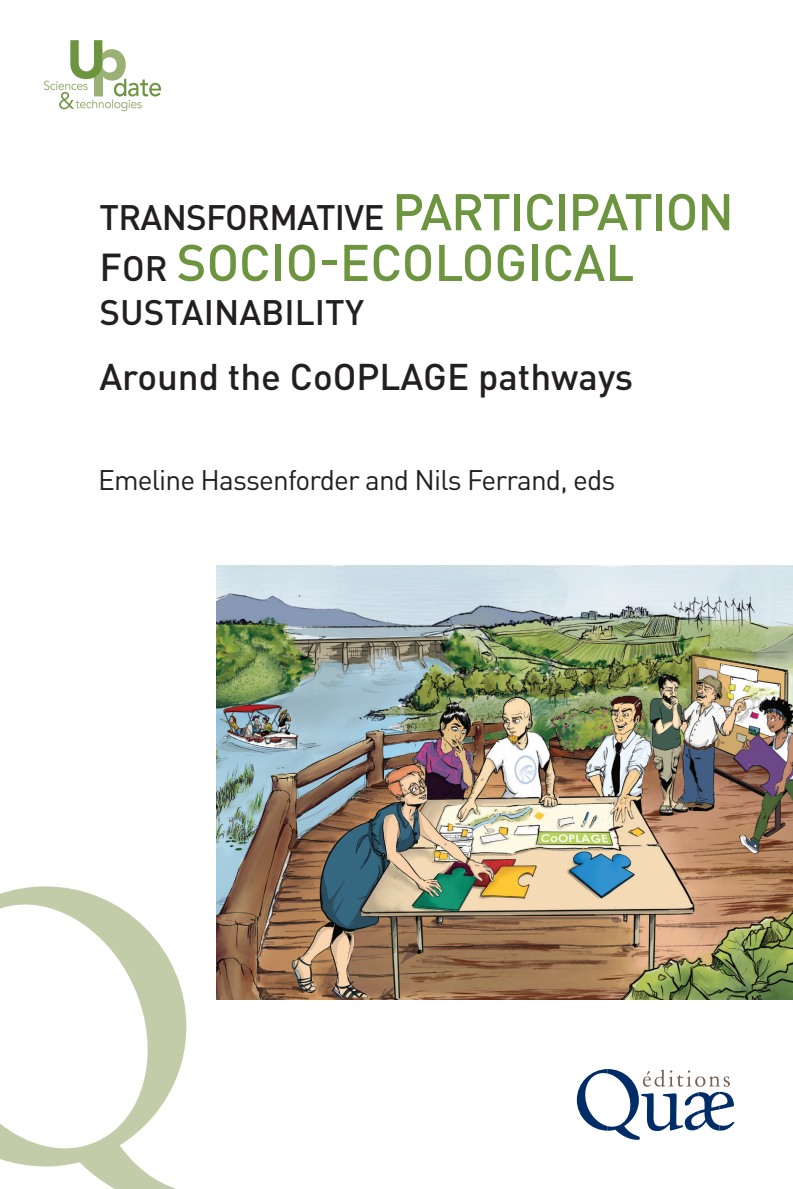
<style>
.page{position:relative;width:793px;height:1189px;background:#fff}
.page>*{position:absolute;margin:0;border:0;box-sizing:border-box;transform-origin:0 0}
.t1{font:500 50.75px "DIN Pro";color:#6d9540}
.t2{font:500 36.75px "DIN Pro";color:#231f20}
.t3{font:500 35px "DIN Pro";letter-spacing:-.02em;color:#231f20}
.t4{font:500 35px "DIN Pro";color:#231f20}
.t5{font:28px "DIN Pro";letter-spacing:-.03em;color:#231f20}
.s1{font-size:50.75px;color:#6d9540}
.s2{font-size:38.5px;color:#231f20}
.s3{font-size:35px;color:#231f20}
</style>
<div class="page">
<svg style="left:45px;top:886px;width:142px;height:303px"></svg>
<svg style="left:0;top:886px;width:45px;height:23px"></svg>
<svg style="left:0;top:1123px;width:45px;height:43px"></svg>
<svg style="left:44px;top:40px;width:117px;height:71px"></svg>
<svg style="left:577px;top:1069px;width:157px;height:71px"></svg>
<img style="left:216px;top:565px;width:577px;height:435px">
<p class="t3" style="left:99px;top:198px;width:636px">TRANSFORMATIVE <span class="s1">PARTICIPATION</span></p>
<h1 class="t1" style="left:99px;top:234px;width:536px"><span class="s2">F</span><span class="s3">OR</span> SOCIO-ECOLOGICAL</h1>
<p class="t4" style="left:99px;top:292px;width:266px">SUSTAINABILITY</p>
<h2 class="t2" style="left:99px;top:356px;width:535px">Around the CoOPLAGE pathways</h2>
<p class="t5" style="left:98px;top:470px;width:519px">Emeline Hassenforder and Nils Ferrand, eds</p>
</div>
